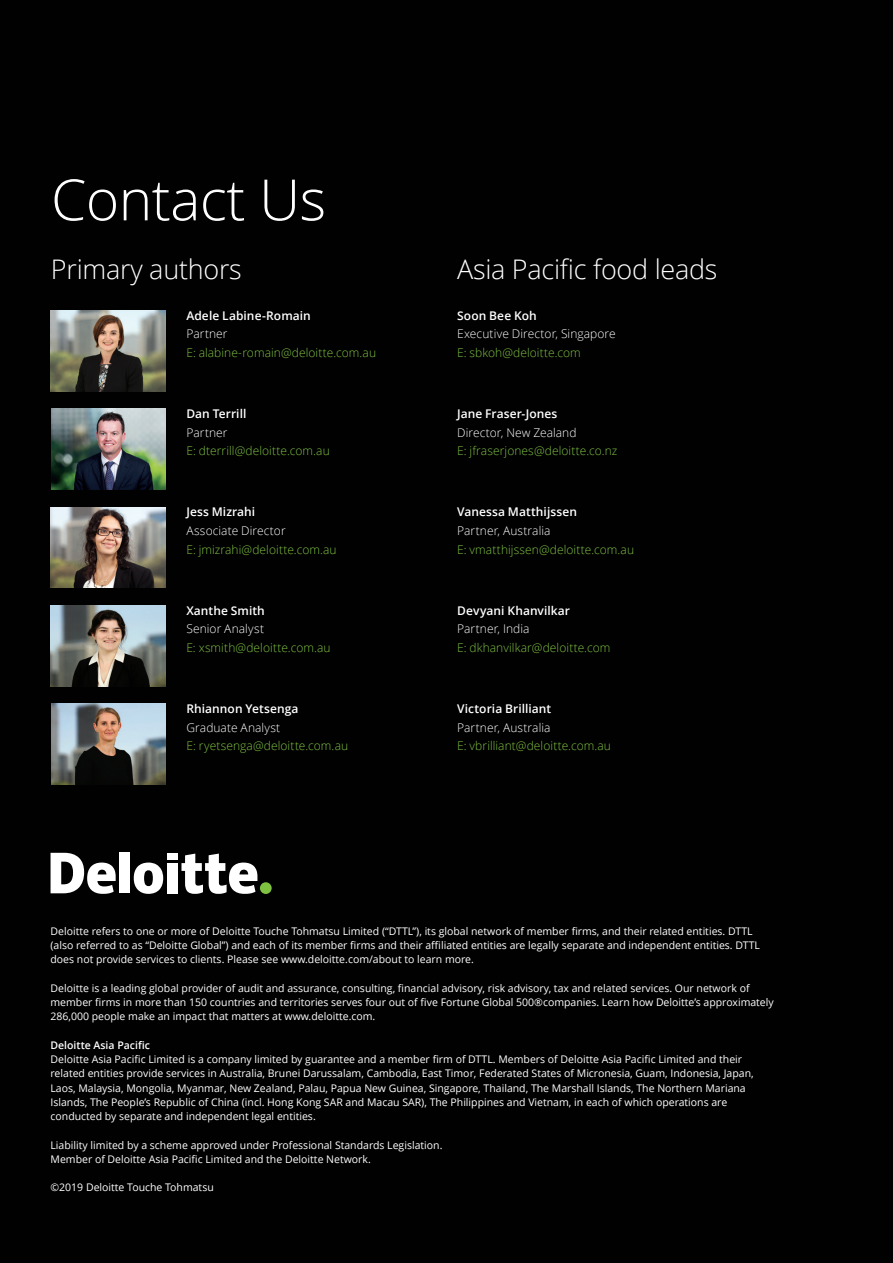
<style>
.page{position:relative;width:893px;height:1263px;background:#010101}
.page>*{position:absolute;margin:0;border:0;box-sizing:border-box;transform-origin:0 0}
.t1{font:300 57px "Open Sans";letter-spacing:-.01em;color:#fff}
.t2{font:300 27px "Open Sans";letter-spacing:-.01em;color:#fff}
.t3{font:300 12px "Open Sans";letter-spacing:.005em;color:#7fc241}
.t4{font:300 12px "Open Sans";letter-spacing:.005em;color:#fff}
.t5{font:600 12px "Open Sans";letter-spacing:.005em;color:#fff}
.t6{font:10.5px/14.2px "Open Sans";color:#fff}
.t7{font:600 10.5px "Open Sans";color:#fff}
</style>
<div class="page">
<img style="left:51px;top:310px;width:114px;height:81px">
<img style="left:51px;top:409px;width:114px;height:81px">
<img style="left:51px;top:507px;width:114px;height:81px">
<img style="left:51px;top:605px;width:114px;height:81px">
<img style="left:51px;top:704px;width:114px;height:80px">
<div style="left:260px;top:882px;width:12px;height:12px;background:#7fc241;border-radius:50%"></div>
<div style="left:120px;top:853px;width:10px;height:40px;background:#fff"></div>
<svg style="left:134px;top:862px;width:29px;height:32px"></svg>
<div style="left:167px;top:863px;width:10px;height:30px;background:#fff"></div>
<div style="left:167px;top:853px;width:10px;height:6px;background:#fff"></div>
<svg style="left:181px;top:853px;width:76px;height:41px"></svg>
<svg style="left:51px;top:853px;width:65px;height:41px"></svg>
<h1 class="t1" style="left:51px;top:161px;width:277px">Contact Us</h1>
<h2 class="t2" style="left:51px;top:250px;width:192px">Primary authors</h2>
<h2 class="t2" style="left:457px;top:250px;width:262px">Asia Pacific food leads</h2>
<p class="t5" style="left:457px;top:307px;width:81px">Soon Bee Koh</p>
<p class="t4" style="left:457px;top:326px;width:160px">Executive Director, Singapore</p>
<p class="t3" style="left:457px;top:344px;width:125px">E: sbkoh@deloitte.com</p>
<p class="t5" style="left:186px;top:307px;width:126px">Adele Labine-Romain</p>
<p class="t4" style="left:186px;top:326px;width:43px">Partner</p>
<p class="t3" style="left:186px;top:344px;width:191px">E: alabine-romain@deloitte.com.au</p>
<p class="t5" style="left:186px;top:405px;width:62px">Dan Terrill</p>
<p class="t4" style="left:186px;top:424px;width:43px">Partner</p>
<p class="t3" style="left:186px;top:443px;width:145px">E: dterrill@deloitte.com.au</p>
<p class="t5" style="left:186px;top:504px;width:70px">Jess Mizrahi</p>
<p class="t4" style="left:186px;top:522px;width:101px">Associate Director</p>
<p class="t3" style="left:186px;top:541px;width:152px">E: jmizrahi@deloitte.com.au</p>
<p class="t5" style="left:186px;top:602px;width:80px">Xanthe Smith</p>
<p class="t4" style="left:186px;top:621px;width:79px">Senior Analyst</p>
<p class="t3" style="left:186px;top:639px;width:146px">E: xsmith@deloitte.com.au</p>
<p class="t5" style="left:186px;top:700px;width:113px">Rhiannon Yetsenga</p>
<p class="t4" style="left:186px;top:719px;width:95px">Graduate Analyst</p>
<p class="t3" style="left:186px;top:738px;width:163px">E: ryetsenga@deloitte.com.au</p>
<p class="t5" style="left:457px;top:405px;width:102px">Jane Fraser-Jones</p>
<p class="t4" style="left:457px;top:424px;width:121px">Director, New Zealand</p>
<p class="t3" style="left:457px;top:443px;width:162px">E: jfraserjones@deloitte.co.nz</p>
<p class="t5" style="left:457px;top:504px;width:121px">Vanessa Matthijssen</p>
<p class="t4" style="left:457px;top:522px;width:95px">Partner, Australia</p>
<p class="t3" style="left:457px;top:541px;width:178px">E: vmatthijssen@deloitte.com.au</p>
<p class="t5" style="left:457px;top:602px;width:114px">Devyani Khanvilkar</p>
<p class="t4" style="left:457px;top:621px;width:74px">Partner, India</p>
<p class="t3" style="left:457px;top:639px;width:155px">E: dkhanvilkar@deloitte.com</p>
<p class="t5" style="left:457px;top:700px;width:96px">Victoria Brilliant</p>
<p class="t4" style="left:457px;top:719px;width:95px">Partner, Australia</p>
<p class="t3" style="left:457px;top:738px;width:155px">E: vbrilliant@deloitte.com.au</p>
<p class="t6" style="left:51px;top:923px;width:711px">Deloitte refers to one or more of Deloitte Touche Tohmatsu Limited (“DTTL”), its global network of member firms, and their related entities. DTTL (also referred to as “Deloitte Global”) and each of its member firms and their affiliated entities are legally separate and independent entities. DTTL does not provide services to clients. Please see www.deloitte.com/about to learn more.</p>
<p class="t6" style="left:51px;top:980px;width:725px">Deloitte is a leading global provider of audit and assurance, consulting, financial advisory, risk advisory, tax and related services. Our network of member firms in more than 150 countries and territories serves four out of five Fortune Global 500®companies. Learn how Deloitte’s approximately<br>286,000 people make an impact that matters at www.deloitte.com.</p>
<p class="t7" style="left:51px;top:1038px;width:101px">Deloitte Asia Pacific</p>
<p class="t6" style="left:51px;top:1052px;width:705px">Deloitte Asia Pacific Limited is a company limited by guarantee and a member firm of DTTL. Members of Deloitte Asia Pacific Limited and their related entities provide services in Australia, Brunei Darussalam, Cambodia, East Timor, Federated States of Micronesia, Guam, Indonesia, Japan, Laos, Malaysia, Mongolia, Myanmar, New Zealand, Palau, Papua New Guinea, Singapore, Thailand, The Marshall Islands, The Northern Mariana Islands, The People’s Republic of China (incl. Hong Kong SAR and Macau SAR), The Philippines and Vietnam, in each of which operations are conducted by separate and independent legal entities.</p>
<p class="t6" style="left:51px;top:1137px;width:393px">Liability limited by a scheme approved under Professional Standards Legislation.<br>Member of Deloitte Asia Pacific Limited and the Deloitte Network.</p>
<p class="t6" style="left:51px;top:1180px;width:165px">©2019 Deloitte Touche Tohmatsu</p>
</div>
